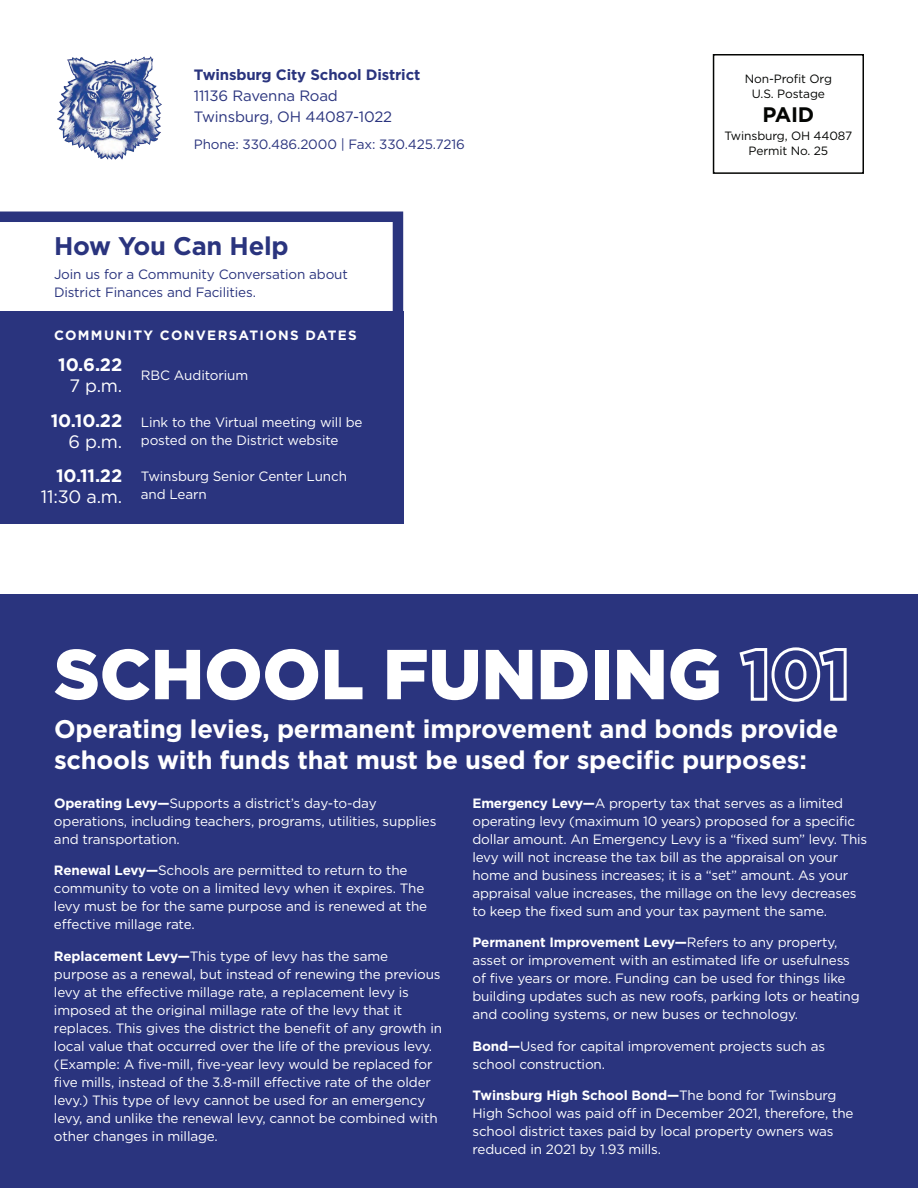
<style>
.page{position:relative;width:918px;height:1188px;background:#fff}
.page>*{position:absolute;margin:0;border:0;box-sizing:border-box;transform-origin:0 0}
.t1{font:900 70.5px "Gotham";letter-spacing:-.005em;color:#fff}
.t2{font:700 25.5px/31.5px "Gotham";letter-spacing:-.01em;color:#fff}
.t3{font:700 25.5px "Gotham";letter-spacing:-.01em;color:#2a347e}
.t4{font:700 21px "Gotham";color:#040503}
.t5{font:700 18px/21px "Gotham";letter-spacing:-.01em;color:#fff;text-align:right}
.t6{font:18px/21px "Gotham";color:#fff;text-align:right}
.t7{font:15px/21px "Gotham";letter-spacing:-.01em;color:#2a347e}
.t8{font:13.5px/18px "Gotham";letter-spacing:-.01em;color:#fff}
.t9{font:13.5px/18px "Gotham";letter-spacing:-.01em;color:#2a347e}
.t10{font:700 13.5px "Gotham";letter-spacing:.1em;color:#fff}
.t11{font:12px/15px "Gotham";letter-spacing:-.01em;color:#040503;text-align:center}
.s1{font-weight:700}
.s2{font-weight:400}
</style>
<div class="page">
<img style="left:57px;top:56px;width:105px;height:104px">
<div style="left:0;top:594px;width:918px;height:594px;background:#2a347e"></div>
<svg style="left:0;top:212px;width:403px;height:99px"></svg>
<div style="left:0;top:311px;width:403px;height:213px;background:#2a347e"></div>
<div style="left:713px;top:54px;width:151px;height:120px;border:2px solid #040503"></div>
<p class="t7" style="left:194px;top:63px;width:228px"><span class="s1">Twinsburg City School District<br></span>11136 Ravenna Road<br>Twinsburg, OH 44087-1022</p>
<p class="t9" style="left:194px;top:135px;width:273px">Phone: 330.486.2000 | Fax: 330.425.7216</p>
<p class="t3" style="left:54px;top:229px;width:236px">How You Can Help</p>
<p class="t9" style="left:54px;top:265px;width:295px">Join us for a Community Conversation about<br>District Finances and Facilities.</p>
<p class="t10" style="left:54px;top:326px;width:304px">COMMUNITY CONVERSATIONS DATES</p>
<p class="t5" style="left:58px;top:354px;width:65px">10.6.22<br><span class="s2">7 p.m.</span></p>
<p class="t8" style="left:141px;top:366px;width:109px">RBC Auditorium</p>
<p class="t5" style="left:51px;top:410px;width:73px">10.10.22<br><span class="s2">6 p.m.</span></p>
<p class="t8" style="left:141px;top:412px;width:223px">Link to the Virtual meeting will be posted on the District website</p>
<p class="t6" style="left:41px;top:464px;width:83px"><span class="s1">10.11.22<br></span>11:30 a.m.</p>
<p class="t8" style="left:141px;top:467px;width:208px">Twinsburg Senior Center Lunch and Learn</p>
<p class="t11" style="left:745px;top:71px;width:89px">Non-Profit Org<br>U.S. Postage</p>
<p class="t4" style="left:762px;top:100px;width:53px">PAID</p>
<p class="t11" style="left:724px;top:128px;width:130px">Twinsburg, OH 44087</p>
<p class="t11" style="left:749px;top:143px;width:81px">Permit No. 25</p>
<p class="t1" style="left:54px;top:626px;width:797px">SCHOOL FUNDING 101</p>
<p class="t2" style="left:54px;top:713px;width:786px">Operating levies, permanent improvement and bonds provide schools with funds that must be used for specific purposes:</p>
<p class="t8" style="left:472px;top:794px;width:396px"><span class="s1">Emergency Levy—</span>A property tax that serves as a limited operating levy (maximum 10 years) proposed for a specific dollar amount. An Emergency Levy is a “fixed sum” levy. This levy will not increase the tax bill as the appraisal on your home and business increases; it is a “set” amount. As your appraisal value increases, the millage on the levy decreases to keep the fixed sum and your tax payment the same.</p>
<p class="t8" style="left:472px;top:933px;width:389px"><span class="s1">Permanent Improvement Levy—</span>Refers to any property, asset or improvement with an estimated life or usefulness of five years or more. Funding can be used for things like building updates such as new roofs, parking lots or heating and cooling systems, or new buses or technology.</p>
<p class="t8" style="left:472px;top:1037px;width:354px"><span class="s1">Bond—</span>Used for capital improvement projects such as school construction.</p>
<p class="t8" style="left:472px;top:1086px;width:383px"><span class="s1">Twinsburg High School Bond—</span>The bond for Twinsburg High School was paid off in December 2021, therefore, the school district taxes paid by local property owners was reduced in 2021 by 1.93 mills.</p>
<p class="t8" style="left:54px;top:794px;width:384px"><span class="s1">Operating Levy—</span>Supports a district’s day-to-day operations, including teachers, programs, utilities, supplies and transportation.</p>
<p class="t8" style="left:54px;top:861px;width:375px"><span class="s1">Renewal Levy—</span>Schools are permitted to return to the community to vote on a limited levy when it expires. The levy must be for the same purpose and is renewed at the effective millage rate.</p>
<p class="t8" style="left:54px;top:947px;width:390px"><span class="s1">Replacement Levy—</span>This type of levy has the same purpose as a renewal, but instead of renewing the previous levy at the effective millage rate, a replacement levy is imposed at the original millage rate of the levy that it replaces. This gives the district the benefit of any growth in local value that occurred over the life of the previous levy. (Example: A five-mill, five-year levy would be replaced for five mills, instead of the 3.8-mill effective rate of the older levy.) This type of levy cannot be used for an emergency levy, and unlike the renewal levy, cannot be combined with other changes in millage.</p>
</div>
